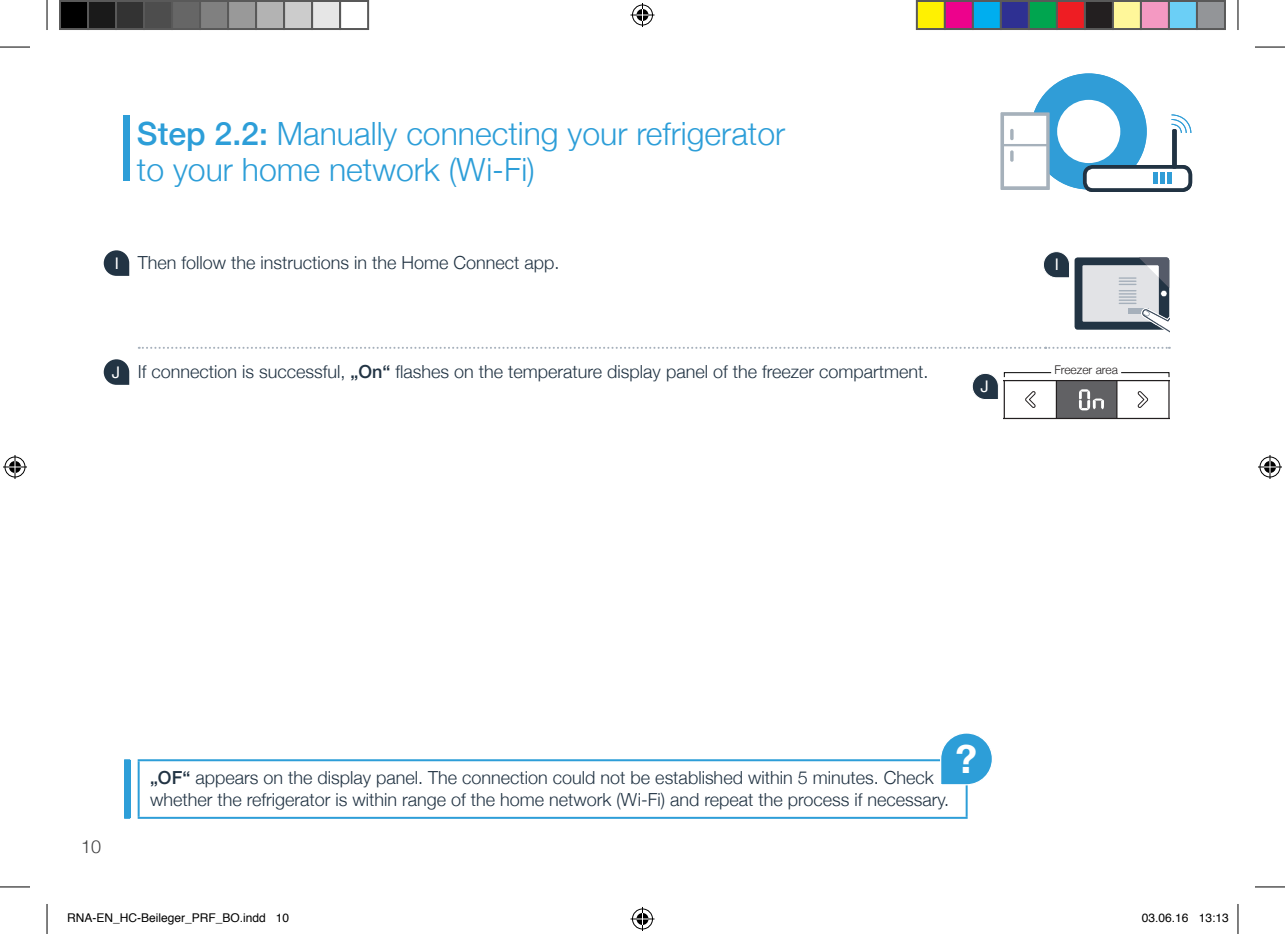
<style>
.page{position:relative;width:1285px;height:934px;background:#fff}
.page>*{position:absolute;margin:0;border:0;box-sizing:border-box;transform-origin:0 0}
.t1{font:700 38.6px "Helvetica Neue";color:#fff}
.t2{font:300 32px/36px "Helvetica Neue";color:#2d9ed8}
.t3{font:300 18px/22px "Helvetica Neue";color:#223444}
.t4{font:300 18px "Helvetica Neue";color:#3e3e3f}
.t5{font:16px "Helvetica Neue";color:#fff}
.t6{font:12px "Helvetica";color:#000}
.t7{font:300 12px "Helvetica Neue";color:#231f20}
.s1{font-weight:500}
.s2{font-weight:400;font-size:16px;color:#fff}
</style>
<div class="page">
<svg style="left:1000px;top:73px;width:192px;height:119px"></svg>
<div style="left:124px;top:115px;width:6px;height:65px;background:#2d9ed8"></div>
<hr style="left:1003px;top:442px;width:167px;height:1px;background:#231f20">
<div style="left:124px;top:760px;width:6px;height:57px;background:#2d9ed8"></div>
<hr style="left:138px;top:761px;width:2px;height:55px;background:#2d9ed8">
<hr style="left:138px;top:759px;width:829px;height:2px;background:#2d9ed8">
<hr style="left:965px;top:761px;width:2px;height:55px;background:#2d9ed8">
<hr style="left:138px;top:816px;width:829px;height:2px;background:#2d9ed8">
<svg style="left:940px;top:733px;width:52px;height:52px"></svg>
<svg style="left:139px;top:346px;width:1031px;height:2px"></svg>
<svg style="left:104px;top:250px;width:25px;height:26px"></svg>
<svg style="left:104px;top:359px;width:25px;height:25px"></svg>
<svg style="left:1043px;top:251px;width:127px;height:82px"></svg>
<svg style="left:972px;top:372px;width:198px;height:47px"></svg>
<hr style="left:0;top:47px;width:30px;height:1px;background:#000">
<hr style="left:1255px;top:47px;width:30px;height:1px;background:#000">
<hr style="left:0;top:886px;width:30px;height:1px;background:#000">
<hr style="left:1255px;top:886px;width:30px;height:1px;background:#000">
<hr style="left:47px;top:0;width:1px;height:30px;background:#000">
<hr style="left:47px;top:903px;width:1px;height:30px;background:#000">
<hr style="left:1237px;top:0;width:1px;height:30px;background:#000">
<hr style="left:1237px;top:903px;width:1px;height:30px;background:#000">
<svg style="left:630px;top:3px;width:24px;height:24px"></svg>
<svg style="left:630px;top:907px;width:24px;height:23px"></svg>
<svg style="left:3px;top:455px;width:24px;height:24px"></svg>
<svg style="left:1258px;top:455px;width:24px;height:24px"></svg>
<div style="left:60px;top:1px;width:28px;height:28px;background:#000"></div>
<div style="left:59px;top:0;width:30px;height:30px;border:2px solid #595959"></div>
<div style="left:88px;top:1px;width:28px;height:28px;background:#1a1a1a"></div>
<div style="left:87px;top:0;width:30px;height:30px;border:2px solid #595959"></div>
<div style="left:116px;top:1px;width:28px;height:28px;background:#333"></div>
<div style="left:115px;top:0;width:30px;height:30px;border:2px solid #595959"></div>
<div style="left:144px;top:1px;width:28px;height:28px;background:#4d4d4d"></div>
<div style="left:143px;top:0;width:30px;height:30px;border:2px solid #595959"></div>
<div style="left:172px;top:1px;width:28px;height:28px;background:#666"></div>
<div style="left:171px;top:0;width:30px;height:30px;border:2px solid #595959"></div>
<div style="left:200px;top:1px;width:28px;height:28px;background:#808080"></div>
<div style="left:199px;top:0;width:30px;height:30px;border:2px solid #595959"></div>
<div style="left:228px;top:1px;width:28px;height:28px;background:#999"></div>
<div style="left:227px;top:0;width:30px;height:30px;border:2px solid #595959"></div>
<div style="left:256px;top:1px;width:28px;height:28px;background:#b3b3b3"></div>
<div style="left:255px;top:0;width:30px;height:30px;border:2px solid #595959"></div>
<div style="left:284px;top:1px;width:28px;height:28px;background:#ccc"></div>
<div style="left:283px;top:0;width:30px;height:30px;border:2px solid #595959"></div>
<div style="left:312px;top:1px;width:28px;height:28px;background:#e6e6e6"></div>
<div style="left:311px;top:0;width:30px;height:30px;border:2px solid #595959"></div>
<div style="left:339px;top:0;width:30px;height:30px;border:2px solid #595959"></div>
<div style="left:917px;top:1px;width:28px;height:28px;background:#fff101"></div>
<div style="left:916px;top:0;width:30px;height:30px;border:2px solid #595959"></div>
<div style="left:945px;top:1px;width:28px;height:28px;background:#ed028c"></div>
<div style="left:944px;top:0;width:30px;height:30px;border:2px solid #595959"></div>
<div style="left:973px;top:1px;width:28px;height:28px;background:#00aeef"></div>
<div style="left:972px;top:0;width:30px;height:30px;border:2px solid #595959"></div>
<div style="left:1001px;top:1px;width:28px;height:28px;background:#2e3092"></div>
<div style="left:1000px;top:0;width:30px;height:30px;border:2px solid #595959"></div>
<div style="left:1029px;top:1px;width:28px;height:28px;background:#00a54f"></div>
<div style="left:1028px;top:0;width:30px;height:30px;border:2px solid #595959"></div>
<div style="left:1057px;top:1px;width:28px;height:28px;background:#ee1d23"></div>
<div style="left:1056px;top:0;width:30px;height:30px;border:2px solid #595959"></div>
<div style="left:1085px;top:1px;width:28px;height:28px;background:#231f20"></div>
<div style="left:1084px;top:0;width:30px;height:30px;border:2px solid #595959"></div>
<div style="left:1113px;top:1px;width:28px;height:28px;background:#fff79a"></div>
<div style="left:1112px;top:0;width:30px;height:30px;border:2px solid #595959"></div>
<div style="left:1141px;top:1px;width:28px;height:28px;background:#f499c2"></div>
<div style="left:1140px;top:0;width:30px;height:30px;border:2px solid #595959"></div>
<div style="left:1169px;top:1px;width:28px;height:28px;background:#6bcff6"></div>
<div style="left:1168px;top:0;width:30px;height:30px;border:2px solid #595959"></div>
<div style="left:1197px;top:1px;width:28px;height:28px;background:#939598"></div>
<div style="left:1196px;top:0;width:30px;height:30px;border:2px solid #595959"></div>
<h2 class="t2" style="left:137px;top:113px;width:650px"><span class="s1">Step 2.2:</span> Manually connecting your refrigerator to your home network (Wi-Fi)</h2>
<p class="t3" style="left:115px;top:250px;width:446px"><span class="s2">I</span> Then follow the instructions in the Home Connect app.</p>
<p class="t3" style="left:112px;top:359px;width:818px"><span class="s2">J</span> If connection is successful, <span class="s1">„On“</span> flashes on the temperature display panel of the freezer compartment.</p>
<p class="t5" style="left:980px;top:374px;width:10px">J</p>
<p class="t5" style="left:1054px;top:253px;width:6px">I</p>
<p class="t7" style="left:1054px;top:359px;width:65px">Freezer area</p>
<p class="t4" style="left:81px;top:831px;width:22px">10</p>
<p class="t3" style="left:150px;top:765px;width:801px"><span class="s1">„OF“</span> appears on the display panel. The connection could not be established within 5 minutes. Check whether the refrigerator is within range of the home network (Wi-Fi) and repeat the process if necessary.</p>
<h1 class="t1" style="left:955px;top:729px;width:23px">?</h1>
<p class="t6" style="left:67px;top:908px;width:224px">RNA-EN_HC-Beileger_PRF_BO.indd 10</p>
<p class="t6" style="left:1142px;top:908px;width:88px">03.06.16 13:13</p>
</div>
